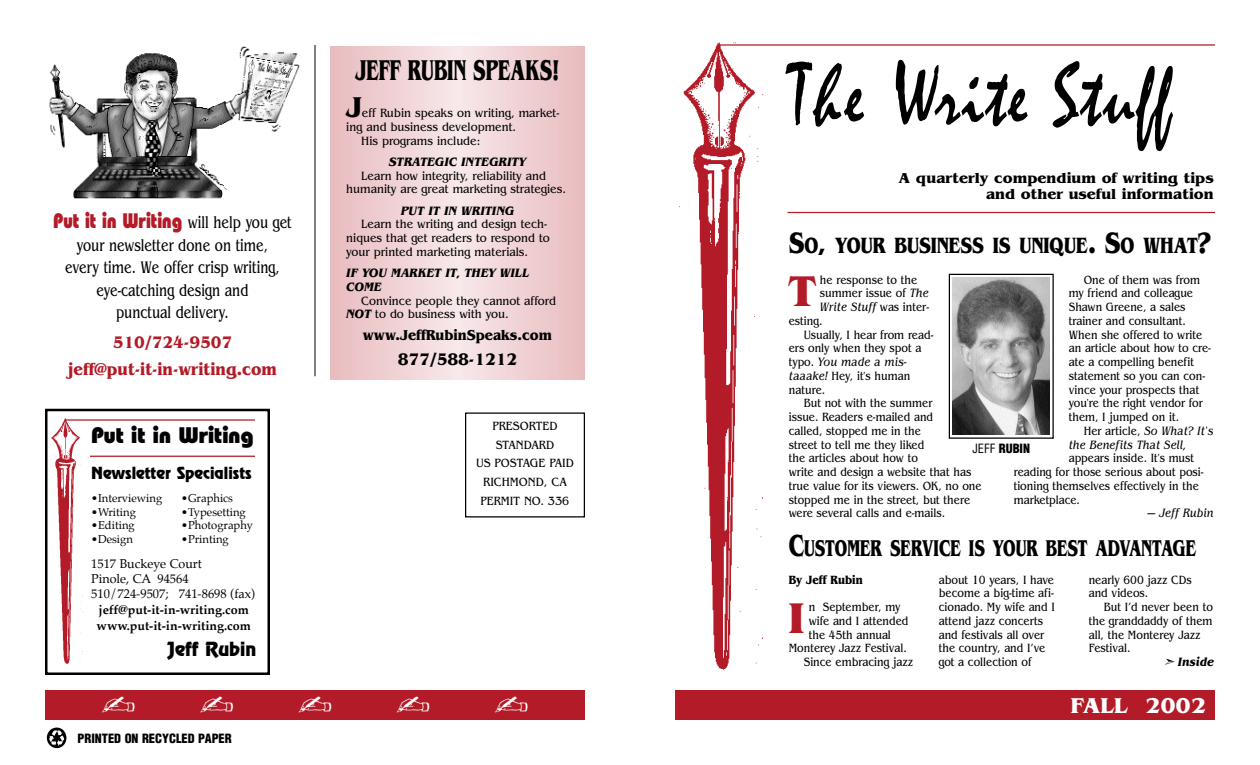
<style>
.page{position:relative;width:1260px;height:765px;background:#fff}
.page>*{position:absolute;margin:0;border:0;box-sizing:border-box;transform-origin:0 0}
.t1{font:90px "Mistral";letter-spacing:.025em;color:#000;scale:.85 1}
.t2{font:700 45px "Benguiat";color:#b21b27}
.t3{font:700 30px/37.5px "Benguiat";color:#000;scale:.63 1}
.t4{font:700 23.88px "Benguiat";color:#000;scale:.67 1}
.t5{font:700 23.12px "Benguiat";color:#000;scale:.77 1}
.t6{font:800 22.5px "Bauhaus";color:#000}
.t7{font:700 22.5px "Benguiat";color:#fff}
.t8{font:800 21px "Bauhaus";color:#b21b27;scale:.83 1}
.t9{font:17.5px/22.5px "Benguiat";color:#000;text-align:center;scale:.75 1}
.t10{font:700 17.5px/26.2px "Benguiat";color:#b21b27;text-align:center;scale:.9 1}
.t11{font:700 17.5px "Benguiat";color:#000;scale:.9 1}
.t12{font:17.5px "Revue";color:#000}
.t13{font:700 15px/16.2px "Benguiat";color:#000;text-align:right}
.t14{font:700 15px "Benguiat";color:#000;scale:.9 1}
.t15{font:15px "Revue";color:#000}
.t16{font:12.5px/13.8px "Benguiat";color:#000;scale:.85 1}
.t17{font:12.5px/18.8px "Benguiat";color:#000;text-align:center;scale:.9 1}
.t18{font:italic 12.5px/13.8px "Benguiat";color:#000;scale:.85 1}
.t19{font:italic 700 12.5px/13.8px "Benguiat";color:#000;scale:.9 1}
.t20{font:12.5px/15px "Palatino";color:#000}
.t21{font:700 12.5px/16.2px "Palatino";color:#000}
.t22{font:900 condensed 12.5px "Helvetica";color:#000}
.t23{font:700 12.5px "Benguiat";color:#000;scale:.85 1}
.t24{font:italic 700 12.5px "Benguiat";color:#000;scale:.85 1}
.t25{font:11.25px "Palatino";color:#000}
.s1{font-family:"Benguiat";font-weight:400;font-size:17.5px;color:#000}
.s2{font-weight:700;font-style:italic}
.s3{font-size:30.88px}
.s4{font-style:normal}
.s5{font-style:italic}
.s6{font-weight:400}
.s7{font-size:31.88px}
</style>
<div class="page">
<div style="left:949px;top:274px;width:105px;height:165px;border:1px solid #000"></div>
<img style="left:679px;top:42px;width:83px;height:628px">
<div style="left:675px;top:690px;width:540px;height:30px;background:#b21b27"></div>
<div style="left:465px;top:412px;width:120px;height:106px;border:1px solid #000"></div>
<div style="left:45px;top:690px;width:540px;height:30px;background:#b21b27"></div>
<img style="left:46px;top:727px;width:21px;height:22px">
<hr style="left:788px;top:212px;width:427px;height:1px;background:#b21b27">
<hr style="left:718px;top:44px;width:497px;height:2px;background:#b21b27">
<svg style="left:723px;top:52px;width:39px;height:36px"></svg>
<div style="left:45px;top:409px;width:225px;height:266px;border:2px solid #000"></div>
<img style="left:49px;top:418px;width:33px;height:246px">
<hr style="left:65px;top:419px;width:190px;height:2px;background:#b21b27">
<hr style="left:90px;top:456px;width:165px;height:1px;background:#b21b27">
<hr style="left:315px;top:45px;width:1px;height:331px;background:#000">
<img style="left:49px;top:46px;width:251px;height:153px">
<div style="left:331px;top:46px;width:253px;height:334px;background:#e8bcbf"></div>
<div style="left:342px;top:46px;width:231px;height:334px;background:#eac0c3"></div>
<div style="left:353px;top:46px;width:209px;height:334px;background:#ebc4c7"></div>
<div style="left:364px;top:46px;width:187px;height:334px;background:#ecc8ca"></div>
<div style="left:375px;top:46px;width:165px;height:334px;background:#eeccce"></div>
<div style="left:386px;top:46px;width:143px;height:334px;background:#efcfd2"></div>
<div style="left:397px;top:46px;width:121px;height:334px;background:#f0d3d6"></div>
<div style="left:408px;top:46px;width:99px;height:334px;background:#f2d7d9"></div>
<div style="left:419px;top:46px;width:77px;height:334px;background:#f3dbdd"></div>
<div style="left:430px;top:46px;width:55px;height:334px;background:#f4dfe1"></div>
<div style="left:441px;top:46px;width:33px;height:334px;background:#f6e3e5"></div>
<div style="left:452px;top:46px;width:11px;height:334px;background:#f7e7e8"></div>
<img style="left:952px;top:278px;width:98px;height:157px">
<h3 class="t8" style="left:53px;top:214px;width:289px">Put it in Writing <span class="s1">will help you get</span></h3>
<h3 class="t9" style="left:65px;top:236px;width:288px">your newsletter done on time, every time. We offer crisp writing, eye-catching design and<br>punctual delivery.</h3>
<h3 class="t10" style="left:68px;top:331px;width:234px">510/724-9507 jeff@put-it-in-writing.com</h3>
<h3 class="t6" style="left:91px;top:427px;width:164px">Put it in Writing</h3>
<p class="t15" style="left:91px;top:466px;width:162px">Newsletter Specialists</p>
<p class="t25" style="left:91px;top:493px;width:73px">•Interviewing</p>
<p class="t25" style="left:91px;top:506px;width:46px">•Writing</p>
<p class="t25" style="left:91px;top:520px;width:45px">•Editing</p>
<p class="t25" style="left:91px;top:534px;width:43px">•Design</p>
<p class="t25" style="left:181px;top:493px;width:53px">•Graphics</p>
<p class="t25" style="left:181px;top:506px;width:66px">•Typesetting</p>
<p class="t25" style="left:181px;top:520px;width:73px">•Photography</p>
<p class="t25" style="left:181px;top:534px;width:49px">•Printing</p>
<p class="t20" style="left:91px;top:557px;width:166px">1517 Buckeye Court<br>Pinole, CA 94564<br>510/724-9507; 741-8698 (fax)</p>
<p class="t21" style="left:97px;top:603px;width:156px">jeff@put-it-in-writing.com www.put-it-in-writing.com</p>
<h3 class="t12" style="left:167px;top:641px;width:91px">Jeff Rubin</h3>
<p class="t22" style="left:78px;top:734px;width:156px">PRINTED ON RECYCLED PAPER</p>
<h3 class="t3" style="left:346px;top:54px;width:340px;text-indent:9px">JEFF RUBIN SPEAKS!<br>J</h3>
<p class="t17" style="left:362px;top:105px;width:221px">eff Rubin speaks on writing, market-</p>
<p class="t17" style="left:346px;top:119px;width:190px">ing and business development.</p>
<p class="t17" style="left:361px;top:132px;width:134px">His programs include:</p>
<p class="t19" style="left:389px;top:156px;width:154px">STRATEGIC INTEGRITY</p>
<p class="t17" style="left:346px;top:170px;width:246px;line-height:13.8px">Learn how integrity, reliability and humanity are great marketing strategies.</p>
<p class="t19" style="left:401px;top:205px;width:127px">PUT IT IN WRITING</p>
<p class="t17" style="left:346px;top:219px;width:228px;line-height:13.8px;text-align:left;text-indent:15px">Learn the writing and design tech&shy;niques that get readers to respond to your printed marketing materials.</p>
<p class="t19" style="left:346px;top:267px;width:205px">IF YOU MARKET IT, THEY WILL<br>COME</p>
<p class="t17" style="left:346px;top:295px;width:235px;line-height:13.8px;text-align:left;text-indent:15px">Convince people they cannot afford<br><span class="s2">NOT</span> to do business with you.</p>
<p class="t14" style="left:363px;top:330px;width:212px">www.JeffRubinSpeaks.com</p>
<h3 class="t11" style="left:398px;top:353px;width:134px">877/588-1212</h3>
<p class="t17" style="left:476px;top:418px;width:110px">PRESORTED<br>STANDARD<br>US POSTAGE PAID<br>RICHMOND, CA<br>PERMIT NO. 336</p>
<h1 class="t1" style="left:789px;top:57px;width:453px">The Write Stuff</h1>
<p class="t13" style="left:899px;top:171px;width:317px">A quarterly compendium of writing tips and other useful information</p>
<h3 class="t5" style="left:789px;top:237px;width:550px"><span class="s3">S</span>O<span class="s3">,</span> YOUR BUSINESS IS UNIQUE<span class="s3">. S</span>O WHAT<span class="s3">?</span></h3>
<p class="t16" style="left:1069px;top:274px;width:169px;text-indent:15px">One of them was from my friend and colleague<br>Shawn Greene, a sales trainer and consultant.<br>When she offered to write an article about how to cre&shy;ate a compelling benefit statement so you can con&shy;vince your prospects that you're the right vendor for them, I jumped on it.</p>
<p class="t18" style="left:1069px;top:425px;width:172px;text-indent:15px"><span class="s4">Her article,</span> So What? It's the Benefits That Sell,</p>
<p class="t16" style="left:1014px;top:453px;width:225px;text-indent:55px">appears inside. It's must reading for those serious about posi&shy;tioning themselves effectively in the marketplace.</p>
<p class="t18" style="left:1147px;top:508px;width:79px">— Jeff Rubin</p>
<p class="t16" style="left:820px;top:274px;width:116px">he response to the</p>
<p class="t16" style="left:820px;top:288px;width:129px">summer issue of <span class="s5">The</span></p>
<p class="t18" style="left:820px;top:301px;width:130px">Write Stuff <span class="s4">was inter-</span></p>
<p class="t16" style="left:789px;top:315px;width:41px">esting.</p>
<p class="t16" style="left:804px;top:329px;width:154px">Usually, I hear from read-</p>
<p class="t16" style="left:789px;top:343px;width:157px">ers only when they spot a</p>
<p class="t18" style="left:789px;top:356px;width:140px"><span class="s4">typo.</span> You made a mis-</p>
<p class="t16" style="left:789px;top:370px;width:144px"><span class="s5">taaake!</span> Hey, it's human</p>
<p class="t16" style="left:789px;top:384px;width:44px">nature.</p>
<p class="t16" style="left:804px;top:398px;width:153px">But not with the summer</p>
<p class="t16" style="left:789px;top:411px;width:171px">issue. Readers e-mailed and</p>
<p class="t16" style="left:789px;top:425px;width:157px">called, stopped me in the</p>
<p class="t16" style="left:789px;top:439px;width:161px">street to tell me they liked</p>
<p class="t16" style="left:789px;top:453px;width:153px">the articles about how to</p>
<p class="t16" style="left:789px;top:466px;width:216px">write and design a website that has</p>
<p class="t16" style="left:789px;top:480px;width:229px">true value for its viewers. OK, no one</p>
<p class="t16" style="left:789px;top:494px;width:215px">stopped me in the street, but there</p>
<p class="t16" style="left:789px;top:508px;width:186px">were several calls and e-mails.</p>
<h2 class="t2" style="left:789px;top:274px;width:29px">T</h2>
<p class="t22" style="left:972px;top:444px;width:59px"><span class="s6">JEFF</span> RUBIN</p>
<h3 class="t4" style="left:789px;top:539px;width:610px"><span class="s7">C</span>USTOMER SERVICE IS YOUR BEST ADVANTAGE</h3>
<p class="t23" style="left:789px;top:575px;width:89px">By Jeff Rubin</p>
<p class="t16" style="left:809px;top:601px;width:109px">n September, my</p>
<p class="t16" style="left:809px;top:615px;width:119px">wife and I attended</p>
<p class="t16" style="left:809px;top:629px;width:98px">the 45th annual</p>
<p class="t16" style="left:789px;top:643px;width:140px">Monterey Jazz Festival.</p>
<p class="t16" style="left:804px;top:656px;width:130px">Since embracing jazz</p>
<h2 class="t2" style="left:789px;top:602px;width:17px">I</h2>
<p class="t16" style="left:939px;top:574px;width:138px">about 10 years, I have become a big-time afi&shy;cionado. My wife and I attend jazz concerts and festivals all over the country, and I’ve got a collection of</p>
<p class="t16" style="left:1089px;top:574px;width:123px">nearly 600 jazz CDs and videos.</p>
<p class="t16" style="left:1104px;top:601px;width:130px">But I’d never been to</p>
<p class="t16" style="left:1089px;top:615px;width:147px">the granddaddy of them</p>
<p class="t16" style="left:1089px;top:629px;width:133px">all, the Monterey Jazz</p>
<p class="t16" style="left:1089px;top:643px;width:51px">Festival.</p>
<p class="t24" style="left:1164px;top:657px;width:60px">➣ Inside</p>
<h3 class="t7" style="left:1071px;top:697px;width:137px">FALL 2002</h3>
</div>
